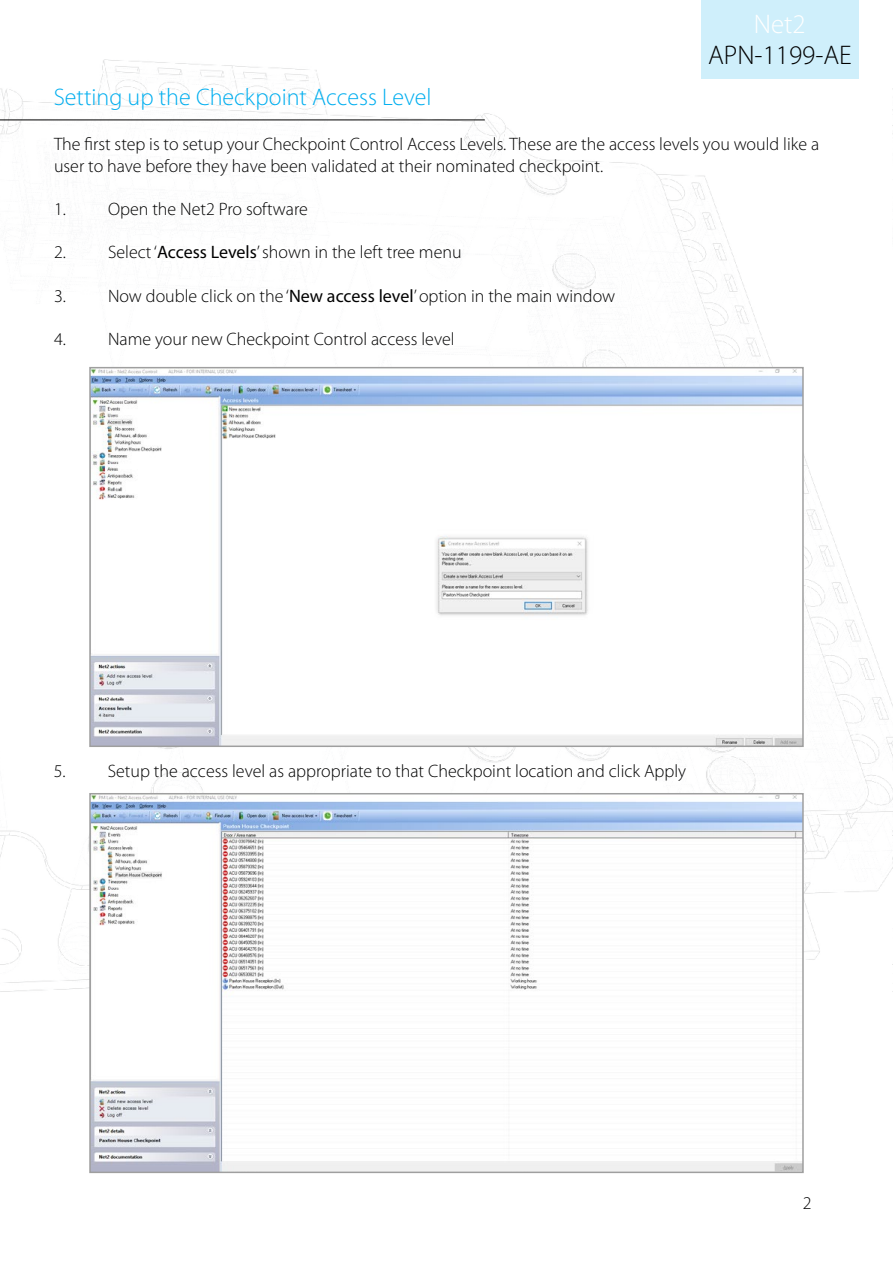
<style>
.page{position:relative;width:893px;height:1263px;background:#fff}
.page>*{position:absolute;margin:0;border:0;box-sizing:border-box;transform-origin:0 0}
.t1{font:300 27px "Myriad Pro";color:#000}
.t2{font:300 27px "Myriad Pro";color:#fff}
.t3{font:300 24px "Myriad Pro";color:#00aeef}
.t4{font:300 18px/21.6px "Myriad Pro";color:#000}
.s1{font-weight:400}
</style>
<div class="page">
<img style="left:0;top:0;width:893px;height:992px">
<div style="left:702px;top:0;width:157px;height:79px;background:#cfeffb"></div>
<hr style="left:0;top:120px;width:485px;height:1px;background:#000">
<img style="left:92px;top:370px;width:709px;height:374px">
<div style="left:89px;top:367px;width:715px;height:380px;border:2px solid #9f9f9f"></div>
<img style="left:92px;top:796px;width:709px;height:374px">
<div style="left:89px;top:793px;width:715px;height:380px;border:2px solid #9f9f9f"></div>
<h1 class="t2" style="left:754px;top:8px;width:53px">Net2</h1>
<h1 class="t1" style="left:708px;top:39px;width:145px">APN-1199-AE</h1>
<h2 class="t3" style="left:54px;top:83px;width:379px">Setting up the Checkpoint Access Level</h2>
<p class="t4" style="left:54px;top:133px;width:767px">The first step is to setup your Checkpoint Control Access Levels. These are the access levels you would like a user to have before they have been validated at their nominated checkpoint.</p>
<p class="t4" style="left:54px;top:198px;width:255px">1. Open the Net2 Pro software</p>
<p class="t4" style="left:54px;top:241px;width:409px">2. Select ‘<span class="s1">Access Levels</span>’ shown in the left tree menu</p>
<p class="t4" style="left:54px;top:285px;width:563px">3. Now double click on the ‘<span class="s1">New access level</span>’ option in the main window</p>
<p class="t4" style="left:54px;top:328px;width:402px">4. Name your new Checkpoint Control access level</p>
<p class="t4" style="left:54px;top:760px;width:634px">5. Setup the access level as appropriate to that Checkpoint location and click Apply</p>
<p class="t4" style="left:803px;top:1192px;width:10px">2</p>
</div>
